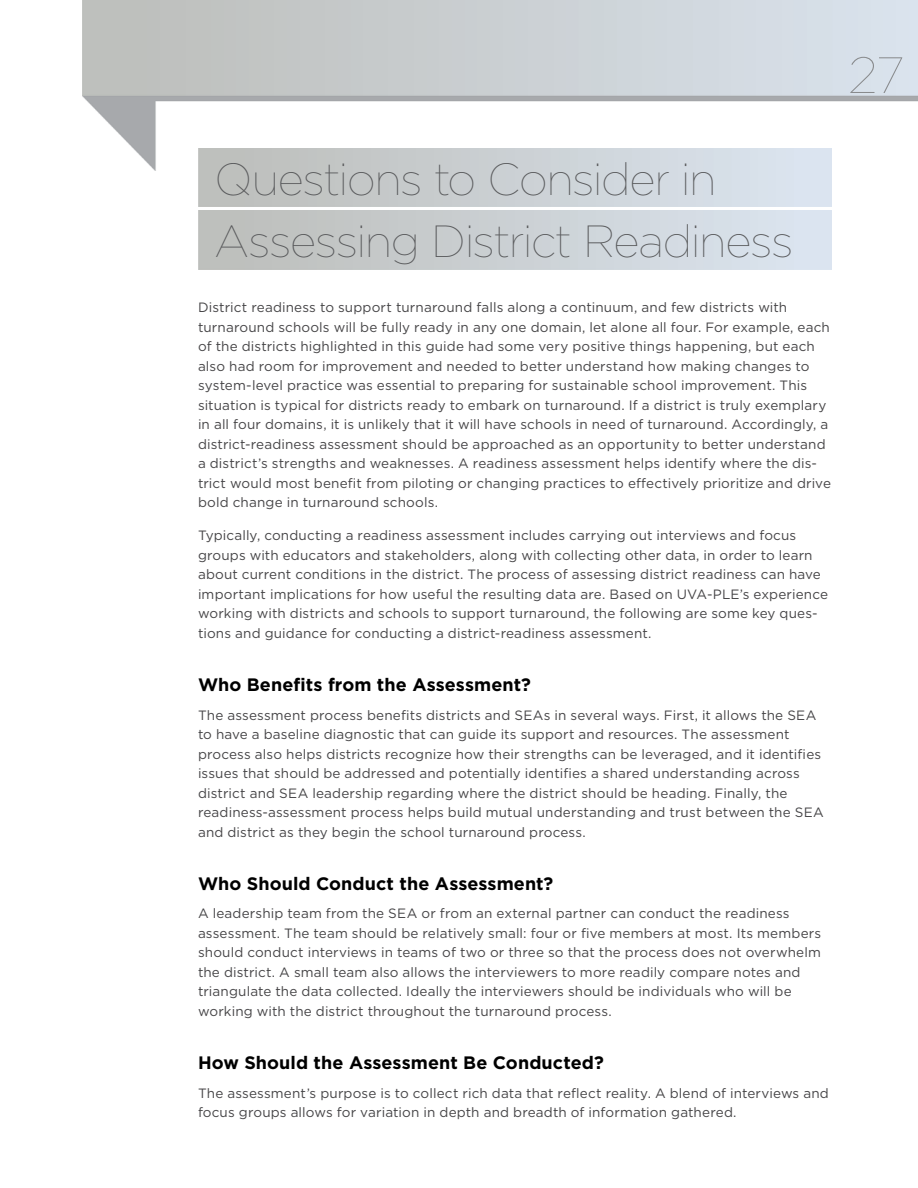
<style>
.page{position:relative;width:918px;height:1188px;background:#fff}
.page>*{position:absolute;margin:0;border:0;box-sizing:border-box;transform-origin:0 0}
.t1{font:100 51px "Gotham";color:#888a8c}
.t2{font:100 45px/61.8px "Gotham";letter-spacing:-.03em;color:#58595b}
.t3{font:700 18px "Gotham";letter-spacing:.005em;color:#000}
.Body{font:13.5px/19.5px "Gotham";letter-spacing:.01em;color:#464547}
</style>
<div class="page">
<h1 class="t1" style="left:848px;top:44px;width:57px">27</h1>
<h1 class="t2" style="left:214px;top:147px;width:581px">Questions to Consider in<br>Assessing District Readiness</h1>
<p class="Body" style="left:198px;top:297px;width:635px">District readiness to support turnaround falls along a continuum, and few districts with turnaround schools will be fully ready in any one domain, let alone all four. For example, each of the districts highlighted in this guide had some very positive things happening, but each also had room for improvement and needed to better understand how making changes to system-level practice was essential to preparing for sustainable school improvement. This situation is typical for districts ready to embark on turnaround. If a district is truly exemplary in all four domains, it is unlikely that it will have schools in need of turnaround. Accordingly, a district-readiness assessment should be approached as an opportunity to better understand a district’s strengths and weaknesses. A readiness assessment helps identify where the dis&shy;trict would most benefit from piloting or changing practices to effectively prioritize and drive bold change in turnaround schools.</p>
<p class="Body" style="left:198px;top:525px;width:632px">Typically, conducting a readiness assessment includes carrying out interviews and focus groups with educators and stakeholders, along with collecting other data, in order to learn about current conditions in the district. The process of assessing district readiness can have important implications for how useful the resulting data are. Based on UVA-PLE’s experience working with districts and schools to support turnaround, the following are some key ques&shy;tions and guidance for conducting a district-readiness assessment.</p>
<h2 class="t3" style="left:198px;top:673px;width:334px">Who Benefits from the Assessment?</h2>
<p class="Body" style="left:198px;top:705px;width:627px">The assessment process benefits districts and SEAs in several ways. First, it allows the SEA to have a baseline diagnostic that can guide its support and resources. The assessment process also helps districts recognize how their strengths can be leveraged, and it identifies issues that should be addressed and potentially identifies a shared understanding across district and SEA leadership regarding where the district should be heading. Finally, the readiness-assessment process helps build mutual understanding and trust between the SEA and district as they begin the school turnaround process.</p>
<h2 class="t3" style="left:198px;top:871px;width:357px">Who Should Conduct the Assessment?</h2>
<p class="Body" style="left:198px;top:903px;width:625px">A leadership team from the SEA or from an external partner can conduct the readiness assessment. The team should be relatively small: four or five members at most. Its members should conduct interviews in teams of two or three so that the process does not overwhelm the district. A small team also allows the interviewers to more readily compare notes and triangulate the data collected. Ideally the interviewers should be individuals who will be working with the district throughout the turnaround process.</p>
<h2 class="t3" style="left:198px;top:1051px;width:407px">How Should the Assessment Be Conducted?</h2>
<p class="Body" style="left:198px;top:1083px;width:632px">The assessment’s purpose is to collect rich data that reflect reality. A blend of interviews and focus groups allows for variation in depth and breadth of information gathered.</p>
</div>
